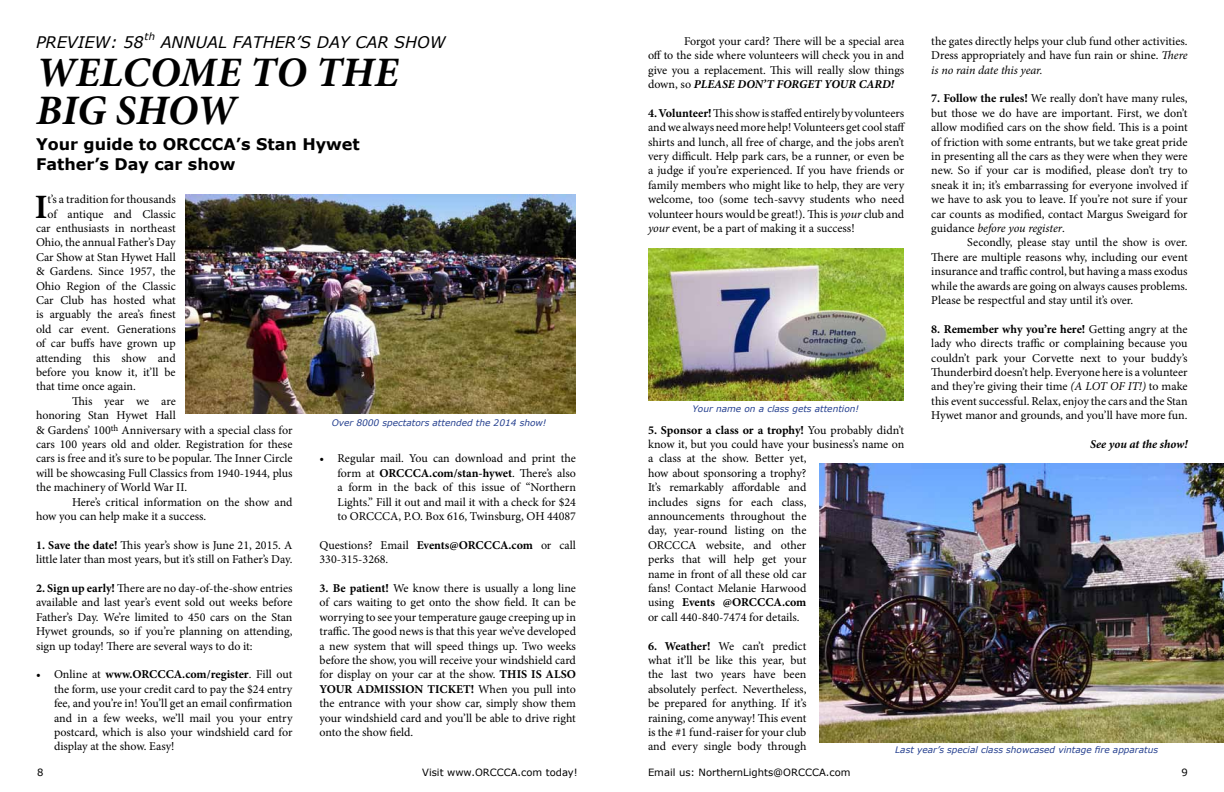
<style>
.page{position:relative;width:1224px;height:792px;background:#fff}
.page>*{position:absolute;margin:0;border:0;box-sizing:border-box;transform-origin:0 0}
.t1{font:italic 700 42px/38px "Minion Pro";color:#000}
.t2{font:700 34.2px "Minion Pro";color:#000}
.t3{font:700 16px/19.2px "Verdana";color:#000}
.t4{font:italic 16px "Verdana";color:#000}
.t5{font:12px/14.4px "Minion Pro";letter-spacing:-.005em;color:#000;text-align:justify}
.t6{font:italic 700 12px "Minion Pro";letter-spacing:-.005em;color:#000}
.t7{font:10px "Verdana";color:#000}
.t8{font:italic 10px "Verdana";color:#000}
.t9{font:italic 9px "Verdana";color:#25408f}
.s1{font-weight:700}
.s2{font-weight:700;font-style:italic}
.s3{font-style:italic}
</style>
<div class="page">
<img style="left:186px;top:194px;width:390px;height:220px">
<img style="left:820px;top:463px;width:404px;height:280px">
<img style="left:648px;top:248px;width:255px;height:152px">
<h3 class="t4" style="left:36px;top:31px;width:109px">PREVIEW: 58</h3>
<p class="t8" style="left:144px;top:30px;width:12px">th</p>
<h3 class="t4" style="left:161px;top:31px;width:286px">ANNUAL FATHER’S DAY CAR SHOW</h3>
<h1 class="t1" style="left:36px;top:53px;width:364px">WELCOME TO THE<br>BIG SHOW</h1>
<h3 class="t3" style="left:36px;top:135px;width:325px">Your guide to ORCCCA’s Stan Hywet<br>Father’s Day car show</h3>
<h2 class="t2" style="left:35px;top:183px;width:14px">I</h2>
<p class="t5" style="left:48px;top:192px;width:130px">t’s a tradition for thousands</p>
<p class="t5" style="left:48px;top:207px;width:130px">of antique and Classic</p>
<p class="t5" style="left:36px;top:221px;width:141px">car enthusiasts in northeast</p>
<p class="t5" style="left:36px;top:235px;width:141px">Ohio, the annual Father’s Day</p>
<p class="t5" style="left:36px;top:250px;width:141px">Car Show at Stan Hywet Hall</p>
<p class="t5" style="left:36px;top:264px;width:141px">&amp; Gardens. Since 1957, the</p>
<p class="t5" style="left:36px;top:279px;width:141px">Ohio Region of the Classic</p>
<p class="t5" style="left:36px;top:293px;width:141px">Car Club has hosted what</p>
<p class="t5" style="left:36px;top:307px;width:141px">is arguably the area’s finest</p>
<p class="t5" style="left:36px;top:322px;width:141px">old car event. Generations</p>
<p class="t5" style="left:36px;top:336px;width:141px">of car buffs have grown up</p>
<p class="t5" style="left:36px;top:351px;width:141px">attending this show and</p>
<p class="t5" style="left:36px;top:365px;width:141px">before you know it, it’ll be</p>
<p class="t5" style="left:36px;top:379px;width:101px">that time once again.</p>
<p class="t5" style="left:72px;top:394px;width:105px">This year we are</p>
<p class="t5" style="left:36px;top:408px;width:141px">honoring Stan Hywet Hall</p>
<p class="t5" style="left:36px;top:423px;width:258px">&amp; Gardens’ 100<sup>th</sup> Anniversary with a special class for</p>
<p class="t5" style="left:36px;top:437px;width:258px">cars 100 years old and older. Registration for these</p>
<p class="t5" style="left:36px;top:451px;width:258px">cars is free and it’s sure to be popular. The Inner Circle</p>
<p class="t5" style="left:36px;top:466px;width:258px">will be showcasing Full Classics from 1940-1944, plus</p>
<p class="t5" style="left:36px;top:480px;width:153px">the machinery of World War II.</p>
<p class="t5" style="left:72px;top:495px;width:222px">Here’s critical information on the show and</p>
<p class="t5" style="left:36px;top:509px;width:172px">how you can help make it a success.</p>
<p class="t5" style="left:36px;top:538px;width:258px"><span class="s1">1. Save the date!</span> This year’s show is June 21, 2015. A little later than most years, but it’s still on Father’s Day.</p>
<p class="t5" style="left:36px;top:581px;width:258px"><span class="s1">2. Sign up early!</span> There are no day-of-the-show entries available and last year’s event sold out weeks before Father’s Day. We’re limited to 450 cars on the Stan Hywet grounds, so if you’re planning on attending, sign up today! There are several ways to do it:</p>
<p class="t5" style="left:54px;top:667px;width:240px;text-indent:-18px">• Online at <span class="s1">www.ORCCCA.com/register</span>. Fill out the form, use your credit card to pay the $24 entry fee, and you’re in! You’ll get an email confirmation and in a few weeks, we’ll mail you your entry postcard, which is also your windshield card for display at the show. Easy!</p>
<p class="t9" style="left:332px;top:416px;width:216px">Over 8000 spectators attended the 2014 show!</p>
<p class="t5" style="left:338px;top:451px;width:240px;text-indent:-18px">• Regular mail. You can download and print the form at <span class="s1">ORCCCA.com/stan-hywet</span>. There’s also a form in the back of this issue of “Northern Lights.” Fill it out and mail it with a check for $24 to ORCCCA, P.O. Box 616, Twinsburg, OH 44087</p>
<p class="t5" style="left:320px;top:538px;width:258px">Questions? Email <span class="s1">Events@ORCCCA.com</span> or call<br>330-315-3268.</p>
<p class="t5" style="left:320px;top:581px;width:258px"><span class="s1">3. Be patient!</span> We know there is usually a long line of cars waiting to get onto the show field. It can be worrying to see your temperature gauge creeping up in traffic. The good news is that this year we’ve developed a new system that will speed things up. Two weeks before the show, you will receive your windshield card for display on your car at the show. <span class="s1">THIS IS ALSO YOUR ADMISSION TICKET!</span> When you pull into the entrance with your show car, simply show them your windshield card and you’ll be able to drive right onto the show field.</p>
<p class="t5" style="left:648px;top:34px;width:258px;text-indent:36px">Forgot your card? There will be a special area off to the side where volunteers will check you in and give you a replacement. This will really slow things down, so <span class="s2">PLEASE DON’T FORGET YOUR CARD!</span></p>
<p class="t5" style="left:648px;top:106px;width:259px"><span class="s1">4. Volunteer!</span> This show is staffed entirely by volunteers and we always need more help! Volunteers get cool staff shirts and lunch, all free of charge, and the jobs aren’t very difficult. Help park cars, be a runner, or even be a judge if you’re experienced. If you have friends or family members who might like to help, they are very welcome, too (some tech-savvy students who need volunteer hours would be great!). This is <span class="s3">your</span> club and <span class="s3">your</span> event, be a part of making it a success!</p>
<p class="t5" style="left:931px;top:34px;width:258px">the gates directly helps your club fund other activities.<br>Dress appropriately and have fun rain or shine. <span class="s3">There is no rain date this year.</span></p>
<p class="t5" style="left:931px;top:91px;width:258px"><span class="s1">7. Follow the rules!</span> We really don’t have many rules, but those we do have are important. First, we don’t allow modified cars on the show field. This is a point of friction with some entrants, but we take great pride in presenting all the cars as they were when they were new. So if your car is modified, please don’t try to sneak it in; it’s embarrassing for everyone involved if we have to ask you to leave. If you’re not sure if your car counts as modified, contact Margus Sweigard for guidance <span class="s3">before you register</span>.</p>
<p class="t5" style="left:931px;top:235px;width:258px;text-indent:36px">Secondly, please stay until the show is over.<br>There are multiple reasons why, including our event insurance and traffic control, but having a mass exodus while the awards are going on always causes problems.<br>Please be respectful and stay until it’s over.</p>
<p class="t5" style="left:931px;top:322px;width:258px"><span class="s1">8. Remember why you’re here!</span> Getting angry at the lady who directs traffic or complaining because you couldn’t park your Corvette next to your buddy’s Thunderbird doesn’t help. Everyone here is a volunteer and they’re giving their time <span class="s3">(A LOT OF IT!)</span> to make this event successful. Relax, enjoy the cars and the Stan Hywet manor and grounds, and you’ll have more fun.</p>
<p class="t6" style="left:1090px;top:436px;width:99px">See you at the show!</p>
<p class="t9" style="left:692px;top:403px;width:168px">Your name on a class gets attention!</p>
<p class="t5" style="left:648px;top:423px;width:258px;text-align:left"><span class="s1">5. Sponsor a class or a trophy!</span> You probably didn’t know it, but you could have your business’s name on a class at the show. Better yet,<br>how about sponsoring a trophy?<br>It’s remarkably affordable and<br>includes signs for each class,<br>announcements throughout the<br>day, year-round listing on the<br>ORCCCA website, and other<br>perks that will help get your<br>name in front of all these old car<br>fans! Contact Melanie Harwood<br>using <span class="s1">Events @ORCCCA.com<br></span>or call 440-840-7474 for details.</p>
<p class="t5" style="left:648px;top:639px;width:160px"><span class="s1">6. Weather!</span> We can’t predict what it’ll be like this year, but the last two years have been absolutely perfect. Nevertheless, be prepared for anything. If it’s raining, come anyway! This event is the #1 fund-raiser for your club and every single body through</p>
<p class="t9" style="left:895px;top:743px;width:264px">Last year’s special class showcased vintage fire apparatus</p>
<p class="t7" style="left:37px;top:765px;width:8px">8</p>
<p class="t7" style="left:422px;top:765px;width:157px">Visit www.ORCCCA.com today!</p>
<p class="t7" style="left:648px;top:765px;width:204px">Email us: NorthernLights@ORCCCA.com</p>
<p class="t7" style="left:1182px;top:765px;width:8px">9</p>
</div>
